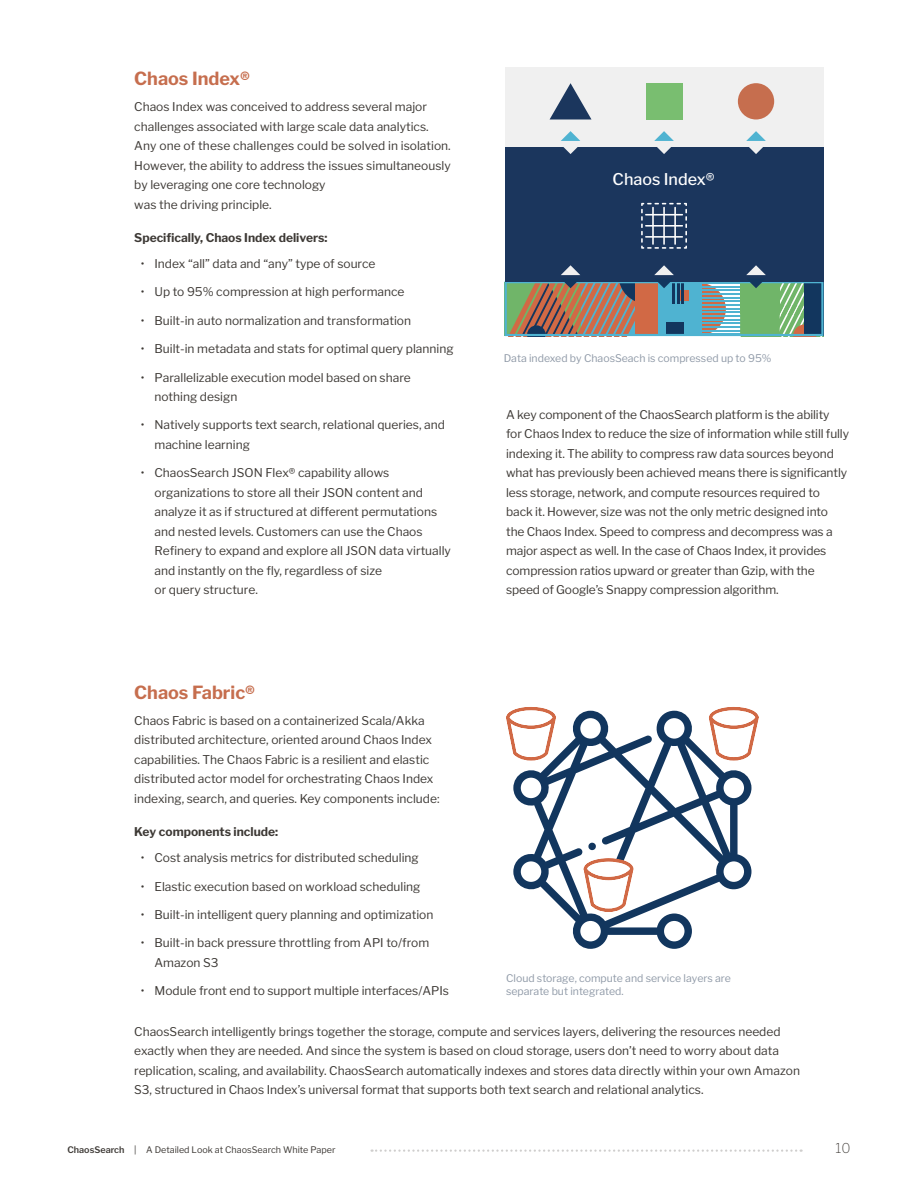
<style>
.page{position:relative;width:918px;height:1188px;background:#fff}
.page>*{position:absolute;margin:0;border:0;box-sizing:border-box;transform-origin:0 0}
.t1{font:700 18px "Libre Franklin";color:#c66e4e}
.t2{font:500 16.05px "Libre Franklin";color:#fff}
.t3{font:100 13.5px "Libre Franklin";color:#3d3935}
.t4{font:12px/19.5px "Libre Franklin";color:#3d3935}
.t5{font:700 12px "Libre Franklin";color:#3d3935}
.t6{font:10.5px/13.5px "Libre Franklin";color:#8f99a7}
.t7{font:9px "Libre Franklin";color:#3d3935}
.s1{font-weight:600}
</style>
<div class="page">
<div style="left:505px;top:147px;width:319px;height:134px;background:#1b365d"></div>
<svg style="left:641px;top:203px;width:46px;height:46px"></svg>
<hr style="left:652px;top:207px;width:2px;height:38px;background:#fff">
<hr style="left:663px;top:207px;width:2px;height:38px;background:#fff">
<hr style="left:674px;top:207px;width:2px;height:38px;background:#fff">
<hr style="left:645px;top:214px;width:38px;height:2px;background:#fff">
<hr style="left:645px;top:225px;width:38px;height:2px;background:#fff">
<hr style="left:645px;top:236px;width:38px;height:2px;background:#fff">
<svg style="left:504px;top:265px;width:320px;height:71px"></svg>
<div style="left:505px;top:68px;width:319px;height:79px;background:#f0f0f0"></div>
<svg style="left:550px;top:83px;width:41px;height:36px"></svg>
<div style="left:646px;top:83px;width:36px;height:36px;background:#79be70"></div>
<div style="left:738px;top:83px;width:36px;height:36px;background:#c66e4e;border-radius:50%"></div>
<svg style="left:746px;top:131px;width:20px;height:23px"></svg>
<svg style="left:654px;top:131px;width:20px;height:23px"></svg>
<svg style="left:561px;top:131px;width:19px;height:23px"></svg>
<svg style="left:714px;top:707px;width:45px;height:80px"></svg>
<svg style="left:506px;top:707px;width:45px;height:45px"></svg>
<svg style="left:513px;top:711px;width:238px;height:238px"></svg>
<svg style="left:581px;top:842px;width:55px;height:90px"></svg>
<svg style="left:372px;top:1150px;width:430px;height:2px"></svg>
<h1 class="t1" style="left:134px;top:68px;width:117px">Chaos Index®</h1>
<p class="t4" style="left:134px;top:97px;width:318px">Chaos Index was conceived to address several major challenges associated with large scale data analytics Any one of these challenges could be solved in isolation However, the ability to address the issues simultaneously by leveraging one core technology<br>was the driving principle</p>
<p class="t5" style="left:134px;top:230px;width:195px">Specifically, Chaos Index delivers:</p>
<p class="t4" style="left:141px;top:254px;width:236px">• Index “all” data and “any” type of source</p>
<p class="t4" style="left:141px;top:282px;width:265px">• Up to 95% compression at high performance</p>
<p class="t4" style="left:141px;top:311px;width:272px">• Built-in auto normalization and transformation</p>
<p class="t4" style="left:141px;top:339px;width:314px">• Built-in metadata and stats for optimal query planning</p>
<p class="t4" style="left:154px;top:367px;width:258px;text-indent:-14px">• Parallelizable execution model based on share nothing design</p>
<p class="t4" style="left:154px;top:415px;width:292px;text-indent:-14px">• Natively supports text search, relational queries, and machine learning</p>
<p class="t4" style="left:154px;top:463px;width:298px;text-indent:-14px">• ChaosSearch JSON Flex® capability allows organizations to store all their JSON content and analyze it as if structured at different permutations and nested levels Customers can use the Chaos Refinery to expand and explore all JSON data virtually and instantly on the fly, regardless of size<br>or query structure</p>
<h2 class="t2" style="left:613px;top:169px;width:103px">Chaos Index®</h2>
<p class="t6" style="left:504px;top:351px;width:269px">Data indexed by ChaosSeach is compressed up to 95%</p>
<p class="t4" style="left:506px;top:405px;width:344px">A key component of the ChaosSearch platform is the ability<br>for Chaos Index to reduce the size of information while still fully indexing it The ability to compress raw data sources beyond what has previously been achieved means there is significantly less storage, network, and compute resources required to back it However, size was not the only metric designed into the Chaos Index Speed to compress and decompress was a major aspect as well In the case of Chaos Index, it provides compression ratios upward or greater than Gzip, with the speed of Google’s Snappy compression algorithm</p>
<h1 class="t1" style="left:134px;top:681px;width:122px">Chaos Fabric®</h1>
<p class="t4" style="left:134px;top:711px;width:307px">Chaos Fabric is based on a containerized Scala/Akka distributed architecture, oriented around Chaos Index capabilities The Chaos Fabric is a resilient and elastic distributed actor model for orchestrating Chaos Index indexing, search, and queries Key components include:</p>
<p class="t5" style="left:134px;top:824px;width:145px">Key components include:</p>
<p class="t4" style="left:141px;top:848px;width:279px">• Cost analysis metrics for distributed scheduling</p>
<p class="t4" style="left:141px;top:876px;width:281px">• Elastic execution based on workload scheduling</p>
<p class="t4" style="left:141px;top:905px;width:294px">• Built-in intelligent query planning and optimization</p>
<p class="t4" style="left:154px;top:933px;width:276px;text-indent:-14px">• Built-in back pressure throttling from API to/from<br>Amazon S3</p>
<p class="t4" style="left:141px;top:981px;width:310px">• Module front end to support multiple interfaces/APIs</p>
<p class="t4" style="left:134px;top:1022px;width:667px">ChaosSearch intelligently brings together the storage, compute and services layers, delivering the resources needed exactly when they are needed And since the system is based on cloud storage, users don’t need to worry about data replication, scaling, and availability ChaosSearch automatically indexes and stores data directly within your own Amazon S3, structured in Chaos Index’s universal format that supports both text search and relational analytics</p>
<p class="t6" style="left:506px;top:971px;width:226px">Cloud storage, compute and service layers are separate but integrated</p>
<p class="t7" style="left:68px;top:1144px;width:270px"><span class="s1">ChaosSearch</span> | A Detailed Look at ChaosSearch White Paper</p>
<p class="t3" style="left:835px;top:1140px;width:17px">10</p>
</div>
